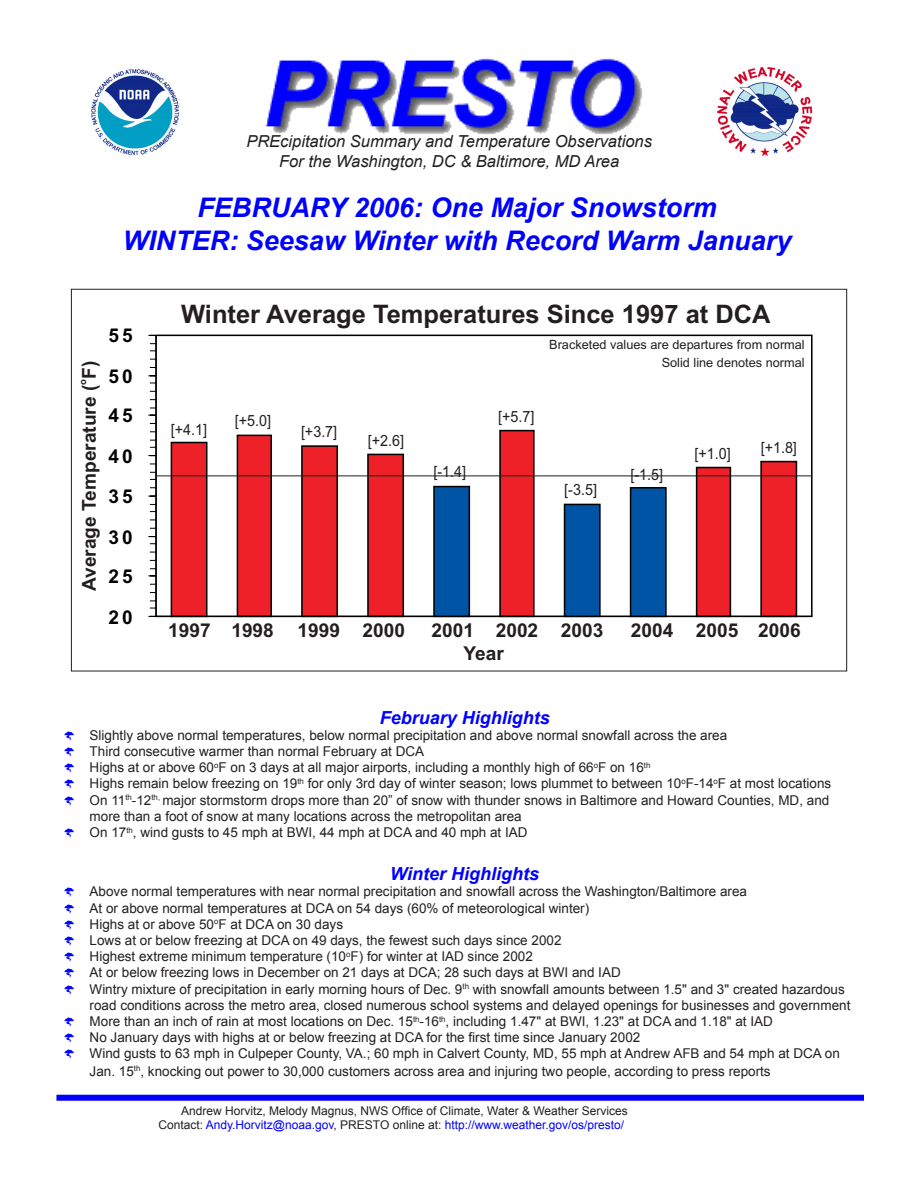
<style>
.page{position:relative;width:918px;height:1188px;background:#fff}
.page>*{position:absolute;margin:0;border:0;box-sizing:border-box;transform-origin:0 0}
.t1{font:italic 700 27px/32.4px "Arial";color:#00f;text-align:center}
.t2{font:700 25.5px "Arial";color:#231f20}
.t3{font:700 19.05px "Arial";color:#231f20}
.t4{font:700 19.05px "Arial";letter-spacing:.17em;color:#000}
.t5{font:italic 700 18px "Arial";color:#00f}
.t6{font:italic 16.5px/19.8px "Arial";color:#231f20;text-align:center}
.t7{font:15.45px "Arial";color:#231f20;scale:.93 1}
.t8{font:13.5px/16.4px "Arial";color:#231f20}
.t9{font:12.75px/18px "Arial";color:#231f20;text-align:right}
.t10{font:12px/14.4px "Arial";color:#231f20}
.t11{font:700 9.6px "Arial";color:#231f20}
.s1{color:#00f}
</style>
<div class="page">
<img style="left:265px;top:58px;width:378px;height:76px">
<img style="left:91px;top:69px;width:89px;height:86px">
<img style="left:717px;top:67px;width:96px;height:90px">
<div style="left:56px;top:1095px;width:808px;height:6px;background:#00f"></div>
<div style="left:155px;top:335px;width:658px;height:282px;border:2px solid #000"></div>
<div style="left:171px;top:442px;width:36px;height:175px;background:#ed2127;border:2px solid #000"></div>
<div style="left:237px;top:435px;width:35px;height:182px;background:#ed2127;border:2px solid #000"></div>
<div style="left:301px;top:445px;width:37px;height:172px;background:#ed2127;border:2px solid #000"></div>
<div style="left:367px;top:454px;width:37px;height:163px;background:#ed2127;border:2px solid #000"></div>
<div style="left:433px;top:486px;width:37px;height:131px;background:#0054a6;border:2px solid #000"></div>
<div style="left:499px;top:430px;width:36px;height:187px;background:#ed2127;border:2px solid #000"></div>
<div style="left:564px;top:504px;width:37px;height:113px;background:#0054a6;border:2px solid #000"></div>
<div style="left:630px;top:487px;width:37px;height:130px;background:#0054a6;border:2px solid #000"></div>
<div style="left:696px;top:467px;width:35px;height:150px;background:#ed2127;border:2px solid #000"></div>
<div style="left:760px;top:461px;width:37px;height:156px;background:#ed2127;border:2px solid #000"></div>
<hr style="left:156px;top:335px;width:1px;height:281px;background:#000">
<hr style="left:156px;top:616px;width:656px;height:1px;background:#000">
<svg style="left:150px;top:472px;width:662px;height:8px"></svg>
<p class="t6" style="left:246px;top:131px;width:407px">PREcipitation Summary and Temperature Observations<br>For the Washington, DC &amp; Baltimore, MD Area</p>
<h1 class="t1" style="left:123px;top:193px;width:670px">FEBRUARY 2006: One Major Snowstorm<br>WINTER: Seesaw Winter with Record Warm January</h1>
<h3 class="t3" style="left:78px;top:591px;width:231px;rotate:-90deg">Average Temperature ( F)</h3>
<p class="t11" style="left:77px;top:385px;width:7px;rotate:-90deg">o</p>
<h3 class="t4" style="left:108px;top:325px;width:26px">55</h3>
<h3 class="t4" style="left:108px;top:365px;width:26px">50</h3>
<h3 class="t4" style="left:108px;top:405px;width:26px">45</h3>
<h3 class="t4" style="left:108px;top:445px;width:26px">40</h3>
<h3 class="t4" style="left:108px;top:486px;width:26px">35</h3>
<h3 class="t4" style="left:108px;top:526px;width:26px">30</h3>
<h3 class="t4" style="left:108px;top:565px;width:26px">25</h3>
<h3 class="t4" style="left:108px;top:606px;width:26px">20</h3>
<h2 class="t2" style="left:181px;top:299px;width:591px">Winter Average Temperatures Since 1997 at DCA</h2>
<p class="t7" style="left:171px;top:421px;width:41px">[+4.1]</p>
<p class="t7" style="left:235px;top:412px;width:41px">[+5.0]</p>
<p class="t7" style="left:301px;top:422px;width:41px">[+3.7]</p>
<p class="t7" style="left:368px;top:431px;width:41px">[+2.6]</p>
<p class="t7" style="left:433px;top:463px;width:37px">[-1.4]</p>
<p class="t9" style="left:549px;top:336px;width:257px">Bracketed values are departures from normal<br>Solid line denotes normal</p>
<p class="t7" style="left:498px;top:407px;width:41px">[+5.7]</p>
<p class="t7" style="left:564px;top:481px;width:37px">[-3.5]</p>
<p class="t7" style="left:631px;top:465px;width:37px">[-1.5]</p>
<p class="t7" style="left:694px;top:444px;width:41px">[+1.0]</p>
<p class="t7" style="left:761px;top:439px;width:41px">[+1.8]</p>
<h3 class="t3" style="left:168px;top:620px;width:238px">1997 1998 1999 2000</h3>
<h3 class="t3" style="left:432px;top:620px;width:173px">2001 2002 2003</h3>
<h3 class="t3" style="left:631px;top:620px;width:171px">2004 2005 2006</h3>
<h3 class="t3" style="left:464px;top:642px;width:42px">Year</h3>
<h3 class="t5" style="left:380px;top:706px;width:172px">February Highlights</h3>
<p class="t8" style="left:90px;top:727px;width:743px">Slightly above normal temperatures, below normal precipitation and above normal snowfall across the area<br>Third consecutive warmer than normal February at DCA<br>Highs at or above 60<sup>o</sup>F on 3 days at all major airports, including a monthly high of 66<sup>o</sup>F on 16<sup>th<br></sup>Highs remain below freezing on 19<sup>th</sup> for only 3rd day of winter season; lows plummet to between 10<sup>o</sup>F-14<sup>o</sup>F at most locations On 11<sup>th</sup>-12<sup>th,</sup> major stormstorm drops more than 20” of snow with thunder snows in Baltimore and Howard Counties, MD, and more than a foot of snow at many locations across the metropolitan area<br>On 17<sup>th</sup>, wind gusts to 45 mph at BWI, 44 mph at DCA and 40 mph at IAD</p>
<h3 class="t5" style="left:390px;top:862px;width:150px">Winter Highlights</h3>
<p class="t8" style="left:90px;top:884px;width:762px">Above normal temperatures with near normal precipitation and snowfall across the Washington/Baltimore area<br>At or above normal temperatures at DCA on 54 days (60% of meteorological winter)<br>Highs at or above 50<sup>o</sup>F at DCA on 30 days<br>Lows at or below freezing at DCA on 49 days, the fewest such days since 2002<br>Highest extreme minimum temperature (10<sup>o</sup>F) for winter at IAD since 2002<br>At or below freezing lows in December on 21 days at DCA; 28 such days at BWI and IAD<br>Wintry mixture of precipitation in early morning hours of Dec. 9<sup>th</sup> with snowfall amounts between 1.5" and 3" created hazardous road conditions across the metro area, closed numerous school systems and delayed openings for businesses and government More than an inch of rain at most locations on Dec. 15<sup>th</sup>-16<sup>th</sup>, including 1.47" at BWI, 1.23" at DCA and 1.18" at IAD<br>No January days with highs at or below freezing at DCA for the first time since January 2002<br>Wind gusts to 63 mph in Culpeper County, VA.; 60 mph in Calvert County, MD, 55 mph at Andrew AFB and 54 mph at DCA on Jan. 15<sup>th</sup>, knocking out power to 30,000 customers across area and injuring two people, according to press reports</p>
<p class="t10" style="left:159px;top:1104px;width:471px;text-indent:23px">Andrew Horvitz, Melody Magnus, NWS Office of Climate, Water &amp; Weather Services<br>Contact: <span class="s1">Andy.Horvitz@noaa.gov</span>, PRESTO online at: <span class="s1">http://www.weather.gov/os/presto/</span></p>
</div>
